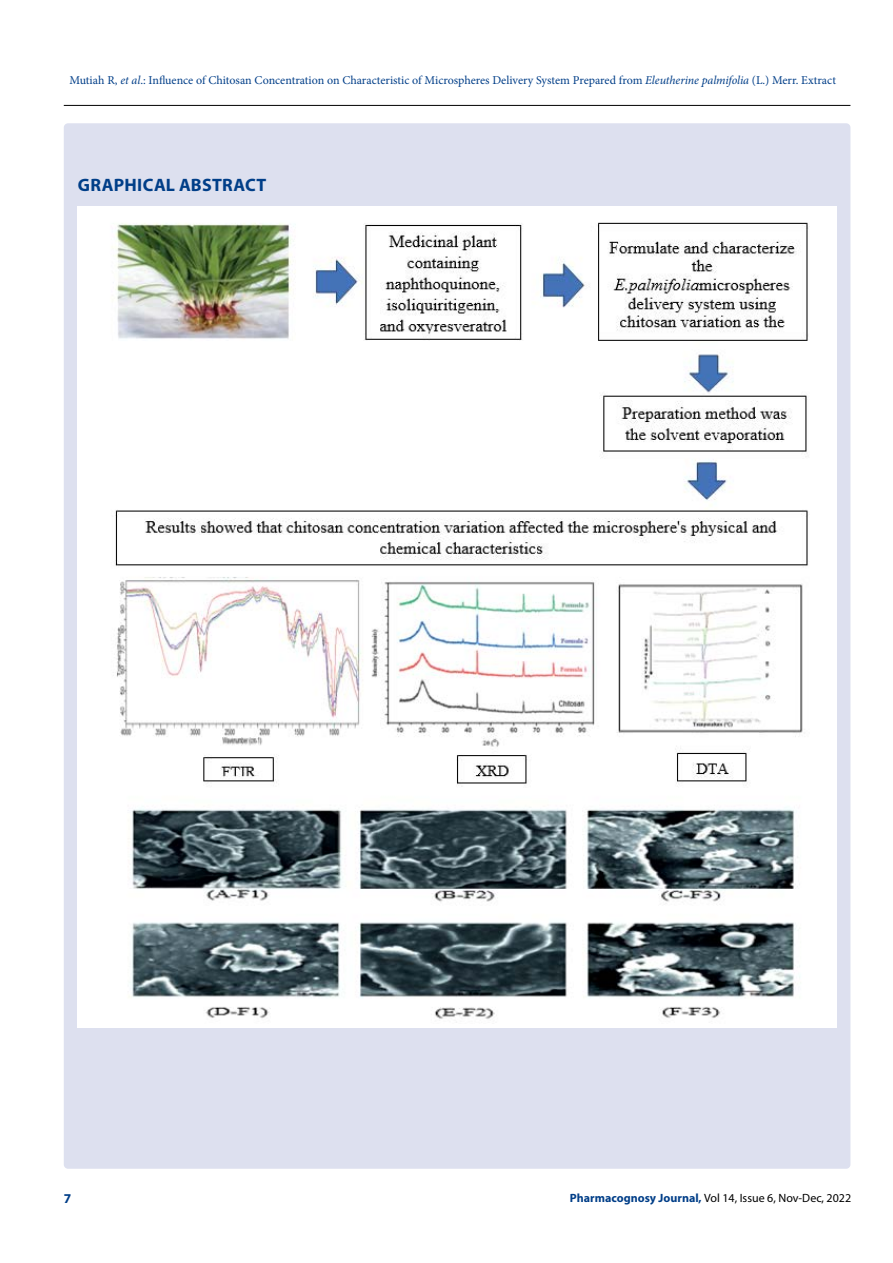
<style>
.page{position:relative;width:893px;height:1263px;background:#fff}
.page>*{position:absolute;margin:0;border:0;box-sizing:border-box;transform-origin:0 0}
.t1{font:700 18px "Myriad Pro";letter-spacing:.015em;color:#003e88}
.t2{font:700 13.5px "Myriad Pro";color:#003e88}
.t3{font:12px "Minion Pro";color:#003e88}
.t4{font:12px "Myriad Pro";color:#000}
.s1{font-style:italic}
.s2{font-weight:700;color:#003e88}
</style>
<div class="page">
<hr style="left:64px;top:105px;width:786px;height:1px;background:#000">
<div style="left:64px;top:123px;width:786px;height:1046px;background:#dde0ef;border-radius:4px"></div>
<img style="left:77px;top:207px;width:759px;height:820px">
<p class="t3" style="left:69px;top:72px;width:768px">Mutiah R, <span class="s1">et al</span>.: Influence of Chitosan Concentration on Characteristic of Microspheres Delivery System Prepared from <span class="s1">Eleutherine palmifolia</span> (L.) Merr. Extract</p>
<h1 class="t1" style="left:78px;top:173px;width:190px">GRAPHICAL ABSTRACT</h1>
<p class="t2" style="left:64px;top:1189px;width:9px">7</p>
<p class="t4" style="left:570px;top:1190px;width:283px"><span class="s2">Pharmacognosy Journal,</span> Vol 14, Issue 6, Nov-Dec, 2022</p>
</div>
